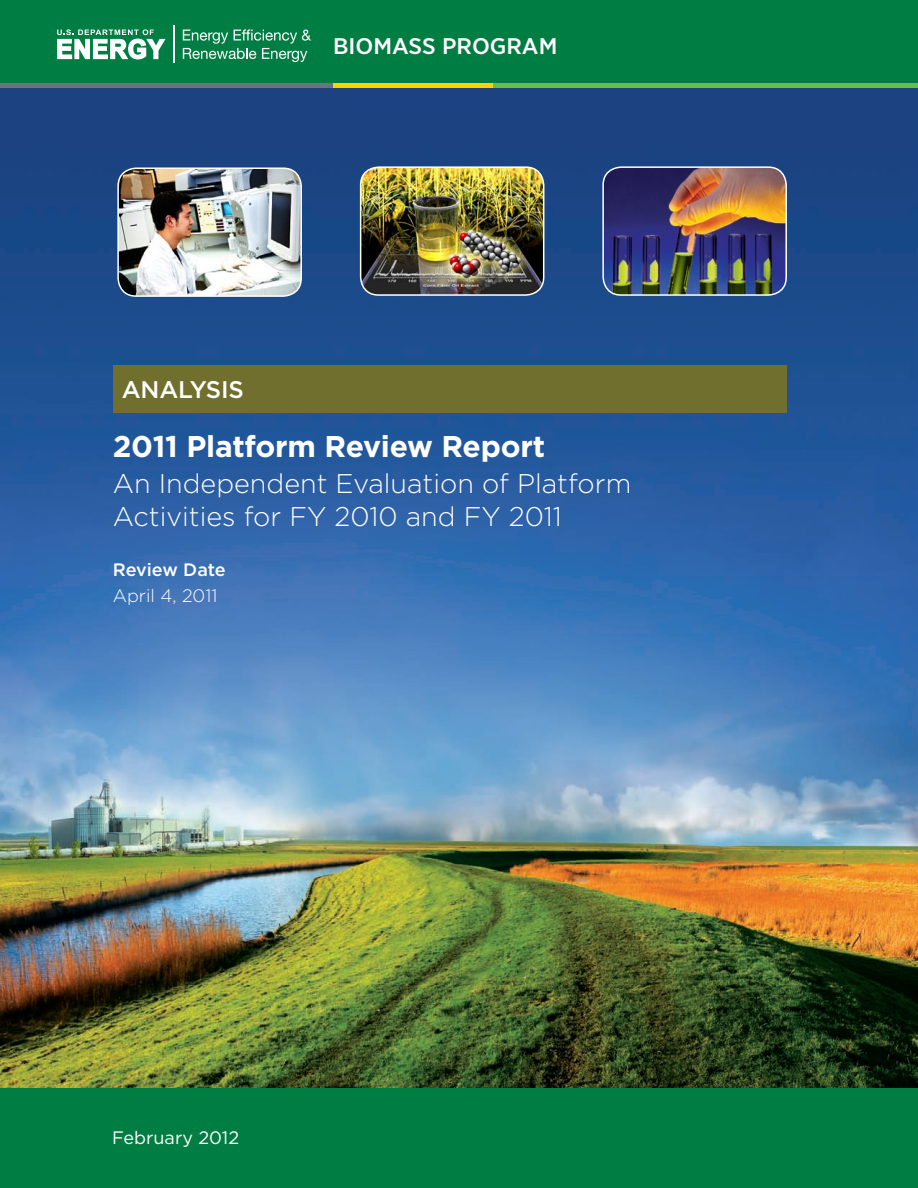
<style>
.page{position:relative;width:918px;height:1188px;background:#fff}
.page>*{position:absolute;margin:0;border:0;box-sizing:border-box;transform-origin:0 0}
.t1{font:700 30px "Gotham";letter-spacing:-.01em;color:#fff}
.t2{font:300 27px/32.4px "Gotham";color:#fff}
.t3{font:500 24px "Gotham";letter-spacing:-.01em;color:#fff}
.program_name{font:500 22.65px "Gotham Narrow";color:#fff;scale:1.1 1}
.t4{font:18px "Gotham";color:#fff}
.t5{font:300 18px "Gotham";color:#fff}
.t6{font:500 18px "Gotham";letter-spacing:-.01em;color:#fff}
</style>
<div class="page">
<img style="left:0;top:88px;width:918px;height:1001px">
<div style="left:0;top:0;width:918px;height:84px;background:#007d43"></div>
<div style="left:0;top:83px;width:338px;height:5px;background:#6a747b"></div>
<div style="left:333px;top:83px;width:161px;height:5px;background:#fed105"></div>
<div style="left:494px;top:83px;width:424px;height:5px;background:#67bd4a"></div>
<svg style="left:57px;top:29px;width:109px;height:30px"></svg>
<hr style="left:174px;top:26px;width:1px;height:37px;background:#fff">
<svg style="left:183px;top:29px;width:128px;height:33px"></svg>
<img style="left:118px;top:168px;width:183px;height:128px">
<div style="left:117px;top:167px;width:185px;height:130px;border:2px solid #fff;border-radius:18px"></div>
<img style="left:361px;top:167px;width:183px;height:128px">
<div style="left:360px;top:166px;width:184px;height:130px;border:2px solid #fff;border-radius:18px"></div>
<img style="left:603px;top:167px;width:183px;height:128px">
<div style="left:602px;top:166px;width:185px;height:130px;border:2px solid #fff;border-radius:18px"></div>
<div style="left:0;top:1089px;width:918px;height:99px;background:#007d43"></div>
<div style="left:113px;top:365px;width:674px;height:47px;background:#716f2e"></div>
<p class="program_name" style="left:333px;top:32px;width:205px">BIOMASS PROGRAM</p>
<p class="t3" style="left:122px;top:374px;width:123px">ANALYSIS</p>
<p class="t1" style="left:113px;top:426px;width:434px">2011 Platform Review Report</p>
<p class="t2" style="left:113px;top:467px;width:520px">An Independent Evaluation of Platform<br>Activities for FY 2010 and FY 2011</p>
<p class="t6" style="left:113px;top:558px;width:114px">Review Date</p>
<p class="t5" style="left:113px;top:584px;width:106px">April 4, 2011</p>
<h3 class="t4" style="left:112px;top:1126px;width:129px">February 2012</h3>
</div>
